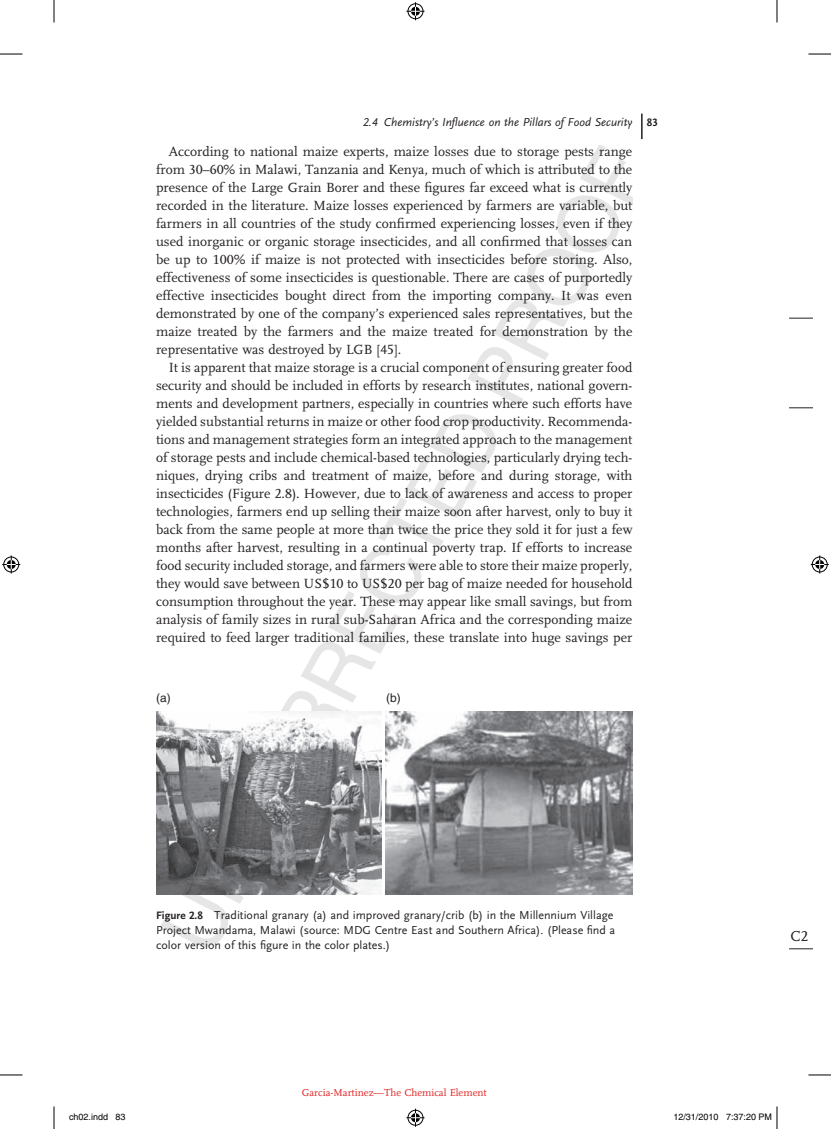
<style>
.page{position:relative;width:831px;height:1129px;background:#fff}
.page>*{position:absolute;margin:0;border:0;box-sizing:border-box;transform-origin:0 0}
.t1{font:15px "Scala LF";color:#231f20}
.t2{font:13.8px/18px "Scala LF";color:#231f20;text-align:justify}
.t3{font:12px/15px "Scala Sans LF";color:#231f20}
.t4{font:italic 12px "Scala Sans LF";color:#231f20}
.t5{font:12px "Helvetica LT Std";color:#231f20}
.t6{font:10.5px "Scala LF";color:#e32322}
.t7{font:9px "Helvetica";color:#000}
.s1{font-weight:700;font-style:normal;font-size:11.25px}
.s2{font-weight:700;font-size:11.25px}
</style>
<div class="page">
<svg style="left:160px;top:414px;width:342px;height:533px"></svg>
<svg style="left:468px;top:145px;width:164px;height:260px"></svg>
<svg style="left:789px;top:318px;width:24px;height:1px"></svg>
<svg style="left:789px;top:407px;width:24px;height:1px"></svg>
<svg style="left:789px;top:948px;width:24px;height:1px"></svg>
<svg style="left:641px;top:114px;width:1px;height:25px"></svg>
<img style="left:386px;top:711px;width:246px;height:183px">
<img style="left:156px;top:711px;width:226px;height:183px">
<svg style="left:0;top:54px;width:22px;height:1px"></svg>
<svg style="left:808px;top:54px;width:23px;height:1px"></svg>
<svg style="left:0;top:1074px;width:22px;height:1px"></svg>
<svg style="left:808px;top:1074px;width:23px;height:1px"></svg>
<svg style="left:54px;top:0;width:1px;height:23px"></svg>
<svg style="left:54px;top:1106px;width:1px;height:22px"></svg>
<svg style="left:777px;top:0;width:1px;height:23px"></svg>
<svg style="left:406px;top:2px;width:18px;height:18px"></svg>
<svg style="left:406px;top:1108px;width:18px;height:18px"></svg>
<svg style="left:2px;top:555px;width:18px;height:18px"></svg>
<svg style="left:811px;top:555px;width:18px;height:18px"></svg>
<svg style="left:776px;top:1106px;width:2px;height:22px"></svg>
<p class="t4" style="left:363px;top:115px;width:297px">2.4 Chemistry’s Influence on the Pillars of Food Security <span class="s1">83</span></p>
<p class="t2" style="left:156px;top:143px;width:478px;text-indent:13px">According to national maize experts, maize losses due to storage pests range from 30–60% in Malawi, Tanzania and Kenya, much of which is attributed to the presence of the Large Grain Borer and these figures far exceed what is currently recorded in the literature. Maize losses experienced by farmers are variable, but farmers in all countries of the study confirmed experiencing losses, even if they used inorganic or organic storage insecticides, and all confirmed that losses can be up to 100% if maize is not protected with insecticides before storing. Also, effectiveness of some insecticides is questionable. There are cases of purportedly effective insecticides bought direct from the importing company. It was even demonstrated by one of the company’s experienced sales representatives, but the maize treated by the farmers and the maize treated for demonstration by the representative was destroyed by LGB [45].</p>
<p class="t2" style="left:156px;top:359px;width:478px;text-indent:13px">It is apparent that maize storage is a crucial component of ensuring greater food security and should be included in efforts by research institutes, national govern&shy;ments and development partners, especially in countries where such efforts have yielded substantial returns in maize or other food crop productivity. Recommenda&shy;tions and management strategies form an integrated approach to the management of storage pests and include chemical-based technologies, particularly drying tech&shy;niques, drying cribs and treatment of maize, before and during storage, with insecticides (Figure 2.8). However, due to lack of awareness and access to proper technologies, farmers end up selling their maize soon after harvest, only to buy it back from the same people at more than twice the price they sold it for just a few months after harvest, resulting in a continual poverty trap. If efforts to increase food security included storage, and farmers were able to store their maize properly, they would save between US$10 to US$20 per bag of maize needed for household consumption throughout the year. These may appear like small savings, but from analysis of family sizes in rural sub-Saharan Africa and the corresponding maize required to feed larger traditional families, these translate into huge savings per</p>
<p class="t5" style="left:156px;top:691px;width:16px">(a)</p>
<p class="t5" style="left:386px;top:691px;width:16px">(b)</p>
<p class="t3" style="left:156px;top:907px;width:461px"><span class="s2">Figure 2.8</span> Traditional granary (a) and improved granary/crib (b) in the Millennium Village<br>Project Mwandama, Malawi (source: MDG Centre East and Southern Africa). (Please find a color version of this figure in the color plates.)</p>
<p class="t1" style="left:790px;top:928px;width:19px">C2</p>
<p class="t6" style="left:302px;top:1087px;width:187px">Garcia-Martinez—The Chemical Element</p>
<p class="t7" style="left:69px;top:1111px;width:58px">ch02.indd 83</p>
<p class="t7" style="left:673px;top:1111px;width:100px">12/31/2010 7:37:20 PM</p>
</div>
